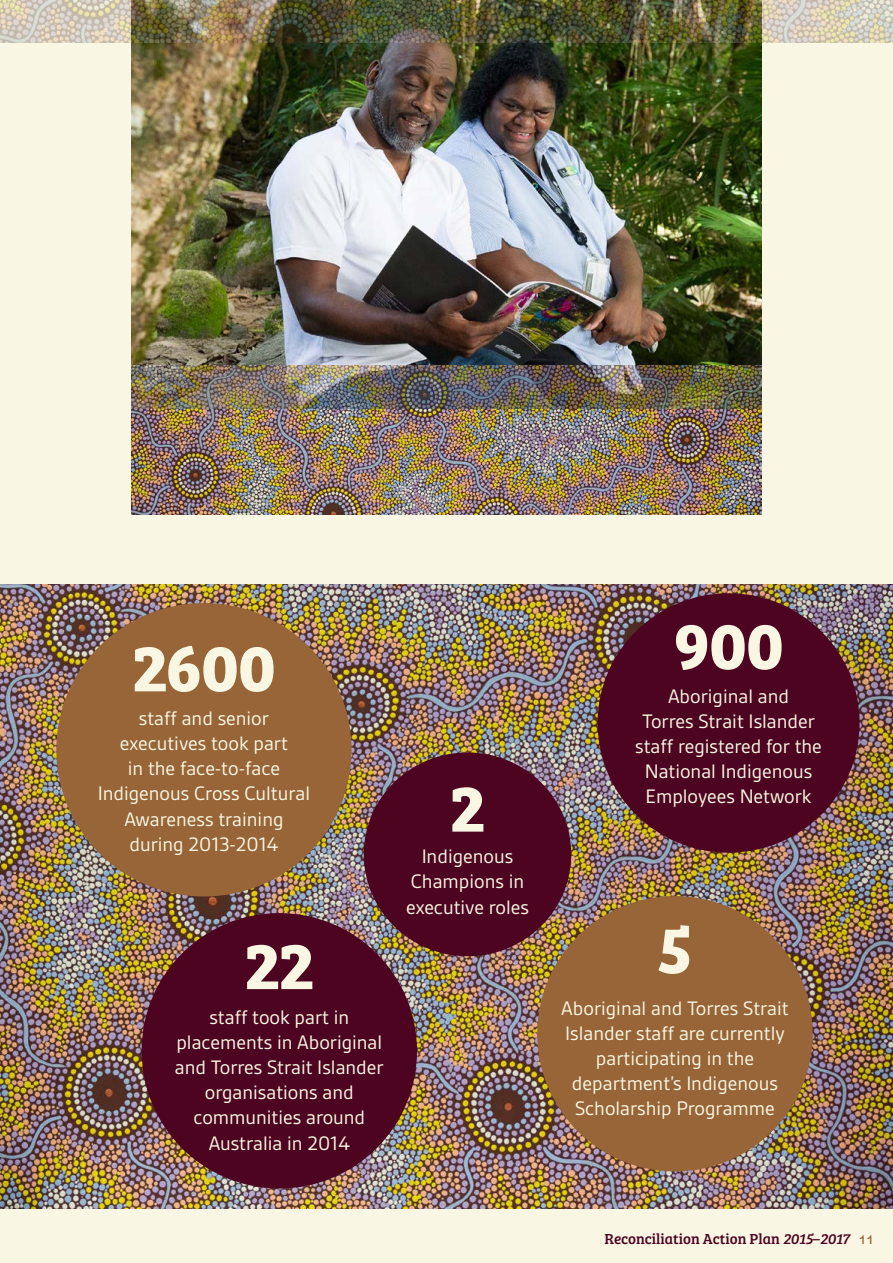
<style>
.page{position:relative;width:893px;height:1263px;background:#f9f7e3}
.page>*{position:absolute;margin:0;border:0;box-sizing:border-box;transform-origin:0 0}
.t1{font:700 67.5px "Bree Serif";color:#f9f7e3}
.t2{font:21px/25.2px "Gesta";color:#f9f7e3;text-align:center}
.t3{font:15px "Bree Serif";color:#4d0421}
.s1{font-style:italic}
.s2{font-family:"Iskra";color:#976537}
</style>
<div class="page">
<img style="left:1px;top:584px;width:892px;height:625px">
<img style="left:0;top:584px;width:1px;height:625px">
<div style="left:598px;top:593px;width:262px;height:260px;background:#4d0421;border-radius:50%"></div>
<div style="left:537px;top:896px;width:276px;height:275px;background:#976537;border-radius:50%"></div>
<div style="left:56px;top:603px;width:296px;height:293px;background:#976537;border-radius:50%"></div>
<div style="left:364px;top:752px;width:207px;height:204px;background:#4d0421;border-radius:50%"></div>
<div style="left:142px;top:913px;width:275px;height:275px;background:#4d0421;border-radius:50%"></div>
<img style="left:132px;top:42px;width:629px;height:323px">
<img style="left:0;top:0;width:893px;height:42px">
<img style="left:132px;top:365px;width:629px;height:44px">
<img style="left:132px;top:409px;width:629px;height:105px">
<p class="t1" style="left:132px;top:615px;width:144px">2600</p>
<p class="t2" style="left:98px;top:705px;width:214px">staff and senior executives took part<br>in the face-to-face<br>Indigenous Cross Cultural<br>Awareness training during 2013-2014</p>
<p class="t1" style="left:245px;top:913px;width:70px">22</p>
<p class="t2" style="left:175px;top:1004px;width:210px">staff took part in placements in Aboriginal and Torres Strait Islander organisations and communities around<br>Australia in 2014</p>
<p class="t1" style="left:450px;top:755px;width:36px">2</p>
<p class="t2" style="left:406px;top:844px;width:124px">Indigenous<br>Champions in executive roles</p>
<p class="t1" style="left:674px;top:593px;width:111px">900</p>
<p class="t2" style="left:635px;top:683px;width:188px">Aboriginal and<br>Torres Strait Islander staff registered for the<br>National Indigenous<br>Employees Network</p>
<p class="t1" style="left:658px;top:897px;width:36px">5</p>
<p class="t2" style="left:561px;top:995px;width:229px">Aboriginal and Torres Strait<br>Islander staff are currently participating in the department’s Indigenous<br>Scholarship Programme</p>
<p class="t3" style="left:605px;top:1228px;width:271px">Reconciliation Action Plan <span class="s1">2015</span>–<span class="s1">2017</span> <span class="s2">11</span></p>
</div>
